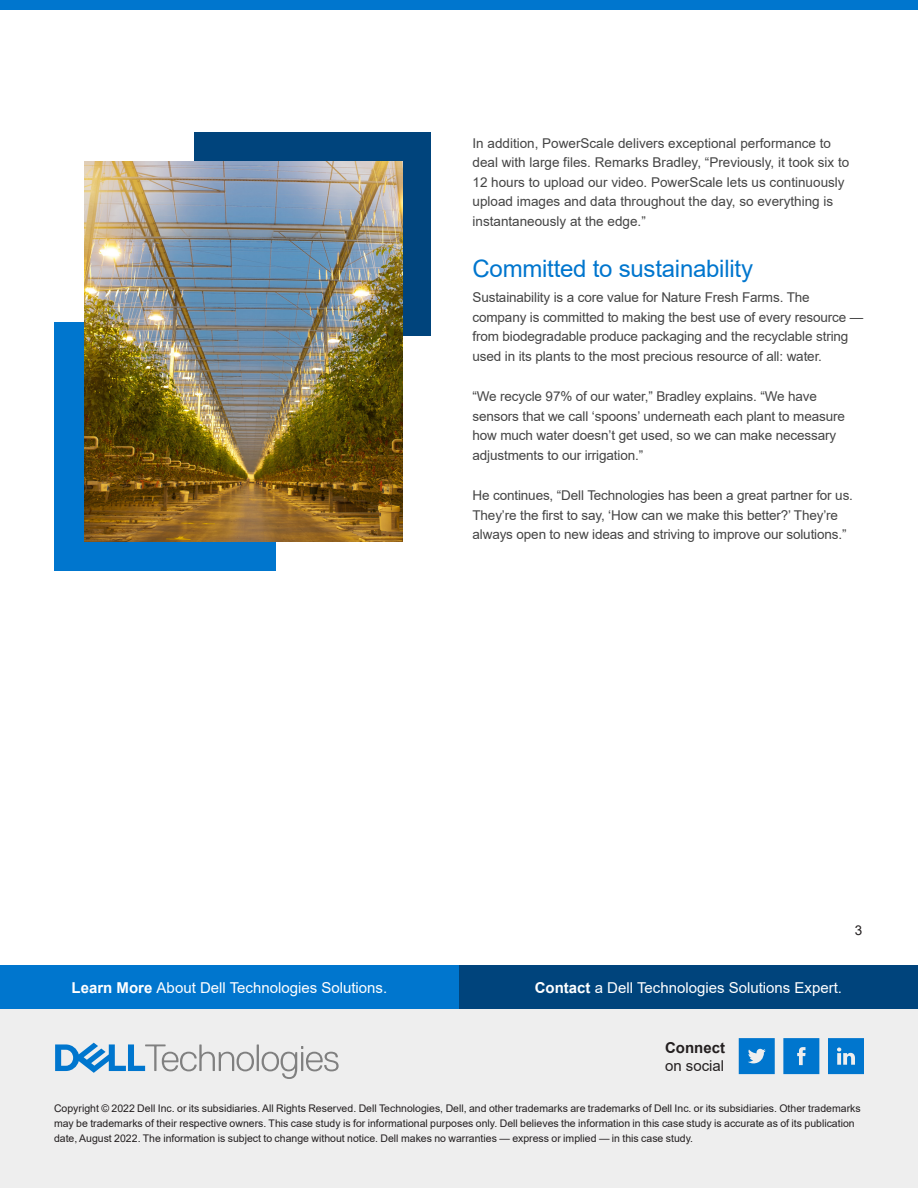
<style>
.page{position:relative;width:918px;height:1188px;background:#fff}
.page>*{position:absolute;margin:0;border:0;box-sizing:border-box;transform-origin:0 0}
.t1{font:24px "Arial";letter-spacing:-.01em;color:#0076ce}
.CTA_call_out{font:15px "Arial";color:#fff}
.CTA_call_out-2{font:15px/18px "Arial";color:#231f20}
.t2{font:13.5px/19.5px "Arial";letter-spacing:-.01em;color:#444}
.t3{font:13.5px "Arial";color:#231f20}
.LAST_PAGE_Disclaimer{font:10.5px "Arial";color:#231f20}
.s1{font-weight:700}
</style>
<div class="page">
<div style="left:0;top:0;width:918px;height:10px;background:#0076ce"></div>
<div style="left:0;top:965px;width:459px;height:45px;background:#0076ce"></div>
<div style="left:459px;top:965px;width:459px;height:45px;background:#00447c"></div>
<div style="left:0;top:1010px;width:918px;height:178px;background:#eee"></div>
<svg style="left:783px;top:1038px;width:36px;height:36px"></svg>
<svg style="left:739px;top:1038px;width:36px;height:36px"></svg>
<svg style="left:828px;top:1038px;width:36px;height:36px"></svg>
<svg style="left:55px;top:1043px;width:284px;height:36px"></svg>
<div style="left:194px;top:132px;width:236px;height:204px;background:#00447c"></div>
<div style="left:54px;top:323px;width:222px;height:248px;background:#0076ce"></div>
<img style="left:84px;top:162px;width:319px;height:379px">
<p class="t2" style="left:472px;top:133px;width:378px">In addition, PowerScale delivers exceptional performance to deal with large files. Remarks Bradley, “Previously, it took six to 12 hours to upload our video. PowerScale lets us continuously upload images and data throughout the day, so everything is instantaneously at the edge.”</p>
<p class="t1" style="left:472px;top:252px;width:282px">Committed to sustainability</p>
<p class="t2" style="left:472px;top:288px;width:392px">Sustainability is a core value for Nature Fresh Farms. The company is committed to making the best use of every resource — from biodegradable produce packaging and the recyclable string used in its plants to the most precious resource of all: water.</p>
<p class="t2" style="left:472px;top:387px;width:374px">“We recycle 97% of our water,” Bradley explains. “We have sensors that we call ‘spoons’ underneath each plant to measure how much water doesn’t get used, so we can make necessary adjustments to our irrigation.”</p>
<p class="t2" style="left:472px;top:486px;width:382px">He continues, “Dell Technologies has been a great partner for us.<br>They’re the first to say, ‘How can we make this better?’ They’re always open to new ideas and striving to improve our solutions.”</p>
<p class="t3" style="left:855px;top:921px;width:9px">3</p>
<p class="CTA_call_out" style="left:72px;top:977px;width:317px"><span class="s1">Learn More</span> About Dell Technologies Solutions.</p>
<p class="CTA_call_out" style="left:535px;top:977px;width:309px"><span class="s1">Contact</span> a Dell Technologies Solutions Expert.</p>
<p class="CTA_call_out-2" style="left:665px;top:1038px;width:61px"><span class="s1">Connect </span>on social</p>
<p class="LAST_PAGE_Disclaimer" style="left:54px;top:1101px;width:808px">Copyright © 2022 Dell Inc. or its subsidiaries. All Rights Reserved. Dell Technologies, Dell, and other trademarks are trademarks of Dell Inc. or its subsidiaries. Other trademarks</p>
<p class="LAST_PAGE_Disclaimer" style="left:54px;top:1116px;width:802px">may be trademarks of their respective owners. This case study is for informational purposes only. Dell believes the information in this case study is accurate as of its publication</p>
<p class="LAST_PAGE_Disclaimer" style="left:54px;top:1131px;width:641px">date, August 2022. The information is subject to change without notice. Dell makes no warranties — express or implied — in this case study.</p>
</div>
